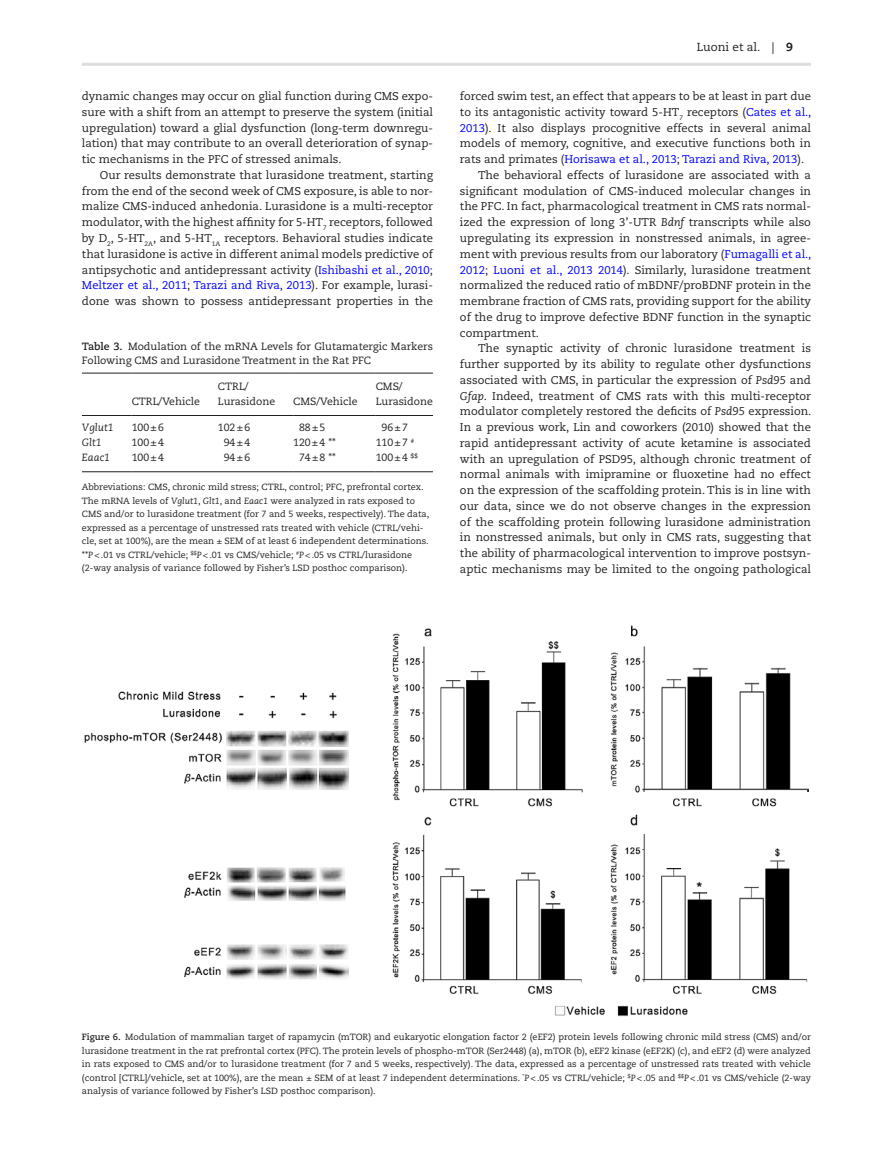
<style>
.page{position:relative;width:893px;height:1174px;background:#fff}
.page>*{position:absolute;margin:0;border:0;box-sizing:border-box;transform-origin:0 0}
.t1{font:11.7px "Caecilia LT Std";color:#231f20}
.t2{font:11.25px/15.8px "Caecilia LT Std";color:#231f20;text-align:justify}
.t3{font:11.25px "Caecilia LT Std";color:#00f}
.t4{font:10.5px/15px "Caecilia LT Std";color:#231f20}
.t5{font:italic 10.5px "Caecilia LT Std";color:#231f20}
.t6{font:9px/13.5px "Caecilia LT Std";color:#231f20}
.s1{color:#00f}
.s2{font-weight:700}
.s3{font-style:italic}
.s4{font-weight:800}
.s5{color:#231f20}
</style>
<div class="page">
<hr style="left:82px;top:63px;width:729px;height:3px;background:#dcdddf">
<hr style="left:82px;top:373px;width:50px;height:1px;background:#231f20">
<hr style="left:82px;top:415px;width:50px;height:1px;background:#231f20">
<hr style="left:132px;top:373px;width:86px;height:1px;background:#231f20">
<hr style="left:132px;top:415px;width:86px;height:1px;background:#231f20">
<hr style="left:218px;top:373px;width:75px;height:1px;background:#231f20">
<hr style="left:218px;top:415px;width:75px;height:1px;background:#231f20">
<hr style="left:293px;top:373px;width:83px;height:1px;background:#231f20">
<hr style="left:293px;top:415px;width:83px;height:1px;background:#231f20">
<hr style="left:376px;top:373px;width:57px;height:1px;background:#231f20">
<hr style="left:376px;top:415px;width:57px;height:1px;background:#231f20">
<hr style="left:82px;top:471px;width:50px;height:1px;background:#231f20">
<hr style="left:132px;top:471px;width:86px;height:1px;background:#231f20">
<hr style="left:218px;top:471px;width:75px;height:1px;background:#231f20">
<hr style="left:293px;top:471px;width:83px;height:1px;background:#231f20">
<hr style="left:376px;top:471px;width:57px;height:1px;background:#231f20">
<img style="left:85px;top:625px;width:723px;height:391px">
<p class="t2" style="left:82px;top:89px;width:353px">dynamic changes may occur on glial function during CMS expo&shy;sure with a shift from an attempt to preserve the system (initial upregulation) toward a glial dysfunction (long-term downregu&shy;lation) that may contribute to an overall deterioration of synap&shy;tic mechanisms in the PFC of stressed animals.</p>
<p class="t2" style="left:82px;top:167px;width:353px;text-indent:18px">Our results demonstrate that lurasidone treatment, starting from the end of the second week of CMS exposure, is able to nor&shy;malize CMS-induced anhedonia. Lurasidone is a multi-receptor modulator, with the highest affinity for 5-HT<sub>7</sub> receptors, followed by D<sub>2</sub>, 5-HT<sub>2A</sub>, and 5-HT<sub>1A</sub> receptors. Behavioral studies indicate that lurasidone is active in different animal models predictive of antipsychotic and antidepressant activity (<span class="s1">Ishibashi et al., 2010</span>; <span class="s1">Meltzer et al., 2011</span>; <span class="s1">Tarazi and Riva, 2013</span>). For example, lurasi&shy;done was shown to possess antidepressant properties in the</p>
<p class="t4" style="left:82px;top:340px;width:352px;line-height:13.5px"><span class="s2">Table 3.</span> Modulation of the mRNA Levels for Glutamatergic Markers<br>Following CMS and Lurasidone Treatment in the Rat PFC</p>
<p class="t4" style="left:132px;top:394px;width:70px">CTRL/Vehicle</p>
<p class="t4" style="left:218px;top:379px;width:59px">CTRL/<br>Lurasidone</p>
<p class="t4" style="left:376px;top:379px;width:59px">CMS/<br>Lurasidone</p>
<p class="t4" style="left:293px;top:394px;width:66px">CMS/Vehicle</p>
<p class="t5" style="left:82px;top:421px;width:33px">Vglut1</p>
<p class="t4" style="left:132px;top:420px;width:34px">100±6</p>
<p class="t4" style="left:218px;top:420px;width:34px">102±6</p>
<p class="t4" style="left:299px;top:420px;width:28px">88±5</p>
<p class="t4" style="left:382px;top:420px;width:28px">96±7</p>
<p class="t5" style="left:82px;top:436px;width:21px">Glt1</p>
<p class="t4" style="left:132px;top:435px;width:34px">100±4</p>
<p class="t4" style="left:224px;top:435px;width:28px">94±4</p>
<p class="t4" style="left:293px;top:435px;width:44px">120±4 **</p>
<p class="t4" style="left:376px;top:435px;width:40px">110±7 <sup>#</sup></p>
<p class="t5" style="left:82px;top:451px;width:30px">Eaac1</p>
<p class="t4" style="left:132px;top:450px;width:34px">100±4</p>
<p class="t4" style="left:224px;top:450px;width:28px">94±6</p>
<p class="t4" style="left:299px;top:450px;width:38px">74±8 **</p>
<p class="t4" style="left:376px;top:450px;width:44px">100±4 <sup>$$</sup></p>
<p class="t6" style="left:82px;top:480px;width:349px">Abbreviations: CMS, chronic mild stress; CTRL, control; PFC, prefrontal cortex.<br>The mRNA levels of <span class="s3">Vglut1</span>, <span class="s3">Glt1</span>, and <span class="s3">Eaac1</span> were analyzed in rats exposed to CMS and/or to lurasidone treatment (for 7 and 5 weeks, respectively). The data, expressed as a percentage of unstressed rats treated with vehicle (CTRL/vehi&shy;cle, set at 100%), are the mean ± SEM of at least 6 independent determinations. **<span class="s3">P</span>&lt;.01 vs CTRL/vehicle; <sup>$$</sup><span class="s3">P</span>&lt;.01 vs CMS/vehicle; <sup>#</sup><span class="s3">P</span>&lt;.05 vs CTRL/lurasidone (2-way analysis of variance followed by Fisher’s LSD posthoc comparison).</p>
<p class="t1" style="left:697px;top:40px;width:98px">Luoni et al. | <span class="s4">9</span></p>
<p class="t2" style="left:460px;top:89px;width:352px">forced swim test, an effect that appears to be at least in part due</p>
<p class="t2" style="left:460px;top:104px;width:353px">to its antagonistic activity toward 5-HT<sub>7</sub> receptors (<span class="s1">Cates et al.,</span></p>
<p class="t2" style="left:460px;top:120px;width:353px"><span class="s1">2013</span>). It also displays procognitive effects in several animal</p>
<p class="t2" style="left:460px;top:136px;width:352px">models of memory, cognitive, and executive functions both in</p>
<p class="t3" style="left:460px;top:153px;width:346px"><span class="s5">rats and primates (</span>Horisawa et al., 2013<span class="s5">;</span> Tarazi and Riva, 2013<span class="s5">).</span></p>
<p class="t2" style="left:478px;top:167px;width:334px">The behavioral effects of lurasidone are associated with a</p>
<p class="t2" style="left:460px;top:183px;width:353px">significant modulation of CMS-induced molecular changes in</p>
<p class="t2" style="left:460px;top:199px;width:353px">the PFC. In fact, pharmacological treatment in CMS rats normal-</p>
<p class="t2" style="left:460px;top:215px;width:352px">ized the expression of long 3’-UTR <span class="s3">Bdnf</span> transcripts while also</p>
<p class="t2" style="left:460px;top:230px;width:353px">upregulating its expression in nonstressed animals, in agree-</p>
<p class="t2" style="left:460px;top:246px;width:353px">ment with previous results from our laboratory (<span class="s1">Fumagalli et al.,</span></p>
<p class="t2" style="left:460px;top:262px;width:352px"><span class="s1">2012</span>; <span class="s1">Luoni et al., 2013 2014</span>). Similarly, lurasidone treatment</p>
<p class="t2" style="left:460px;top:278px;width:353px">normalized the reduced ratio of mBDNF/proBDNF protein in the</p>
<p class="t2" style="left:460px;top:293px;width:353px">membrane fraction of CMS rats, providing support for the ability</p>
<p class="t2" style="left:460px;top:309px;width:353px">of the drug to improve defective BDNF function in the synaptic</p>
<p class="t2" style="left:460px;top:325px;width:80px">compartment.</p>
<p class="t2" style="left:478px;top:341px;width:334px">The synaptic activity of chronic lurasidone treatment is</p>
<p class="t2" style="left:460px;top:356px;width:352px">further supported by its ability to regulate other dysfunctions</p>
<p class="t2" style="left:460px;top:372px;width:352px">associated with CMS, in particular the expression of <span class="s3">Psd95</span> and</p>
<p class="t2" style="left:460px;top:388px;width:353px"><span class="s3">Gfap</span>. Indeed, treatment of CMS rats with this multi-receptor</p>
<p class="t2" style="left:460px;top:404px;width:353px">modulator completely restored the deficits of <span class="s3">Psd95</span> expression.</p>
<p class="t2" style="left:460px;top:419px;width:353px">In a previous work, Lin and coworkers (2010) showed that the</p>
<p class="t2" style="left:460px;top:435px;width:352px">rapid antidepressant activity of acute ketamine is associated</p>
<p class="t2" style="left:460px;top:451px;width:353px">with an upregulation of PSD95, although chronic treatment of</p>
<p class="t2" style="left:460px;top:467px;width:352px">normal animals with imipramine or fluoxetine had no effect</p>
<p class="t2" style="left:460px;top:482px;width:352px">on the expression of the scaffolding protein. This is in line with</p>
<p class="t2" style="left:460px;top:498px;width:352px">our data, since we do not observe changes in the expression</p>
<p class="t2" style="left:460px;top:514px;width:352px">of the scaffolding protein following lurasidone administration</p>
<p class="t2" style="left:460px;top:530px;width:353px">in nonstressed animals, but only in CMS rats, suggesting that</p>
<p class="t2" style="left:460px;top:545px;width:352px">the ability of pharmacological intervention to improve postsyn-</p>
<p class="t2" style="left:460px;top:561px;width:352px">aptic mechanisms may be limited to the ongoing pathological</p>
<p class="t6" style="left:82px;top:1030px;width:730px;text-align:justify"><span class="s2">Figure 6.</span> Modulation of mammalian target of rapamycin (mTOR) and eukaryotic elongation factor 2 (eEF2) protein levels following chronic mild stress (CMS) and/or lurasidone treatment in the rat prefrontal cortex (PFC). The protein levels of phospho-mTOR (Ser2448) (a), mTOR (b), eEF2 kinase (eEF2K) (c), and eEF2 (d) were analyzed in rats exposed to CMS and/or to lurasidone treatment (for 7 and 5 weeks, respectively). The data, expressed as a percentage of unstressed rats treated with vehicle (control [CTRL]/vehicle, set at 100%), are the mean ± SEM of at least 7 independent determinations. <sup>*</sup><span class="s3">P</span>&lt;.05 vs CTRL/vehicle; <sup>$</sup><span class="s3">P</span>&lt;.05 and <sup>$$</sup><span class="s3">P</span>&lt;.01 vs CMS/vehicle (2-way analysis of variance followed by Fisher’s LSD posthoc comparison).</p>
</div>
